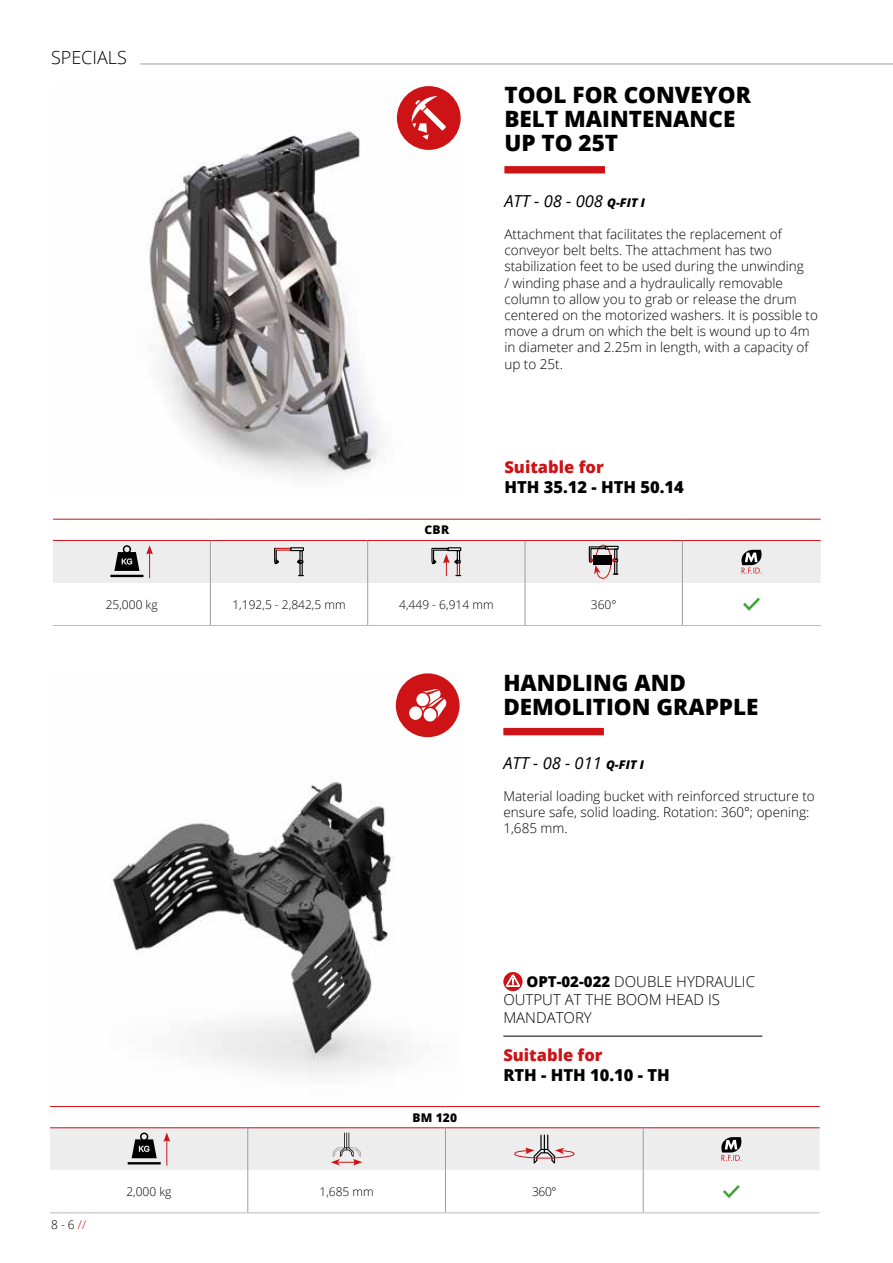
<style>
.page{position:relative;width:893px;height:1263px;background:#fff}
.page>*{position:absolute;margin:0;border:0;box-sizing:border-box;transform-origin:0 0}
.t1{font:800 22.5px/24px "Open Sans";color:#000}
.t2{font:300 18px "Open Sans";color:#000}
.t3{font:800 16.5px "Open Sans";color:#000}
.t4{font:italic 16.5px "Open Sans";color:#000}
.t5{font:800 16.5px "Open Sans";color:#cd1316}
.t6{font:300 15px/18px "Open Sans";color:#000}
.t7{font:300 13.5px/16.2px "Open Sans";color:#000}
.t8{font:300 12px "Open Sans";color:#000}
.t9{font:800 12px "Open Sans";letter-spacing:.025em;color:#000}
.s1{font-weight:800;font-size:12px}
.s2{font-weight:800}
.s3{color:#cd1316}
</style>
<div class="page">
<img style="left:149px;top:86px;width:310px;height:391px">
<div style="left:397px;top:86px;width:64px;height:64px;background:#cd1316;border-radius:50%"></div>
<svg style="left:411px;top:96px;width:35px;height:44px"></svg>
<img style="left:111px;top:675px;width:347px;height:402px">
<div style="left:396px;top:673px;width:64px;height:64px;background:#cd1316;border-radius:50%"></div>
<svg style="left:421px;top:689px;width:25px;height:29px"></svg>
<div style="left:424px;top:708px;width:12px;height:13px;background:#fff;border-radius:50%"></div>
<div style="left:416px;top:693px;width:13px;height:13px;background:#fff;border-radius:50%"></div>
<div style="left:409px;top:706px;width:13px;height:14px;background:#fff;border-radius:50%"></div>
<hr style="left:140px;top:64px;width:753px;height:1px;background:#9d9d9c">
<hr style="left:53px;top:519px;width:157px;height:1px;background:#cd1316">
<hr style="left:210px;top:519px;width:158px;height:1px;background:#cd1316">
<hr style="left:368px;top:519px;width:157px;height:1px;background:#cd1316">
<hr style="left:525px;top:519px;width:157px;height:1px;background:#cd1316">
<hr style="left:682px;top:519px;width:139px;height:1px;background:#cd1316">
<hr style="left:53px;top:625px;width:157px;height:1px;background:#bcbcbc">
<hr style="left:210px;top:625px;width:158px;height:1px;background:#bcbcbc">
<hr style="left:368px;top:625px;width:157px;height:1px;background:#bcbcbc">
<hr style="left:525px;top:625px;width:157px;height:1px;background:#bcbcbc">
<hr style="left:682px;top:625px;width:139px;height:1px;background:#bcbcbc">
<svg style="left:53px;top:540px;width:768px;height:85px"></svg>
<div style="left:504px;top:166px;width:101px;height:7px;background:#cd1316"></div>
<div style="left:503px;top:728px;width:101px;height:7px;background:#cd1316"></div>
<hr style="left:50px;top:1106px;width:198px;height:1px;background:#cd1316">
<hr style="left:248px;top:1106px;width:197px;height:1px;background:#cd1316">
<hr style="left:445px;top:1106px;width:198px;height:1px;background:#cd1316">
<hr style="left:643px;top:1106px;width:177px;height:1px;background:#cd1316">
<hr style="left:50px;top:1127px;width:198px;height:1px;background:#cd1316">
<hr style="left:248px;top:1127px;width:197px;height:1px;background:#cd1316">
<hr style="left:445px;top:1127px;width:198px;height:1px;background:#cd1316">
<hr style="left:643px;top:1127px;width:177px;height:1px;background:#cd1316">
<svg style="left:50px;top:1128px;width:770px;height:85px"></svg>
<svg style="left:503px;top:972px;width:20px;height:19px"></svg>
<svg style="left:506px;top:975px;width:14px;height:12px"></svg>
<hr style="left:503px;top:1036px;width:259px;height:1px;background:#000">
<h2 class="t2" style="left:51px;top:45px;width:77px">SPECIALS</h2>
<p class="t9" style="left:425px;top:521px;width:26px">CBR</p>
<h1 class="t1" style="left:504px;top:82px;width:248px">TOOL FOR CONVEYOR<br>BELT MAINTENANCE<br>UP TO 25T</h1>
<p class="t4" style="left:504px;top:190px;width:142px">ATT - 08 - 008 <span class="s1">Q-FIT I</span></p>
<p class="t7" style="left:504px;top:226px;width:315px">Attachment that facilitates the replacement of conveyor belt belts. The attachment has two stabilization feet to be used during the unwinding<br>/ winding phase and a hydraulically removable column to allow you to grab or release the drum centered on the motorized washers. It is possible to move a drum on which the belt is wound up to 4m in diameter and 2.25m in length, with a capacity of up to 25t.</p>
<p class="t5" style="left:504px;top:455px;width:101px">Suitable for</p>
<p class="t3" style="left:504px;top:475px;width:181px">HTH 35.12 - HTH 50.14</p>
<p class="t8" style="left:106px;top:596px;width:54px">25,000 kg</p>
<p class="t8" style="left:232px;top:596px;width:115px">1,192,5 - 2,842,5 mm</p>
<p class="t8" style="left:399px;top:596px;width:96px">4,449 - 6,914 mm</p>
<p class="t8" style="left:591px;top:596px;width:27px">360°</p>
<h1 class="t1" style="left:503px;top:669px;width:257px">HANDLING AND<br>DEMOLITION GRAPPLE</h1>
<p class="t4" style="left:503px;top:752px;width:142px">ATT - 08 - 011 <span class="s1">Q-FIT I</span></p>
<p class="t7" style="left:503px;top:787px;width:313px">Material loading bucket with reinforced structure to ensure safe, solid loading. Rotation: 360°; opening:<br>1,685 mm.</p>
<p class="t6" style="left:503px;top:972px;width:253px;text-indent:23px"><span class="s2">OPT-02-022</span> DOUBLE HYDRAULIC<br>OUTPUT AT THE BOOM HEAD IS<br>MANDATORY</p>
<p class="t5" style="left:503px;top:1042px;width:101px">Suitable for</p>
<p class="t9" style="left:413px;top:1108px;width:46px">BM 120</p>
<p class="t3" style="left:503px;top:1062px;width:168px">RTH - HTH 10.10 - TH</p>
<p class="t8" style="left:51px;top:1216px;width:37px">8 - 6 <span class="s3">//</span></p>
<p class="t8" style="left:126px;top:1183px;width:47px">2,000 kg</p>
<p class="t8" style="left:319px;top:1183px;width:56px">1,685 mm</p>
<p class="t8" style="left:532px;top:1183px;width:26px">360°</p>
</div>
